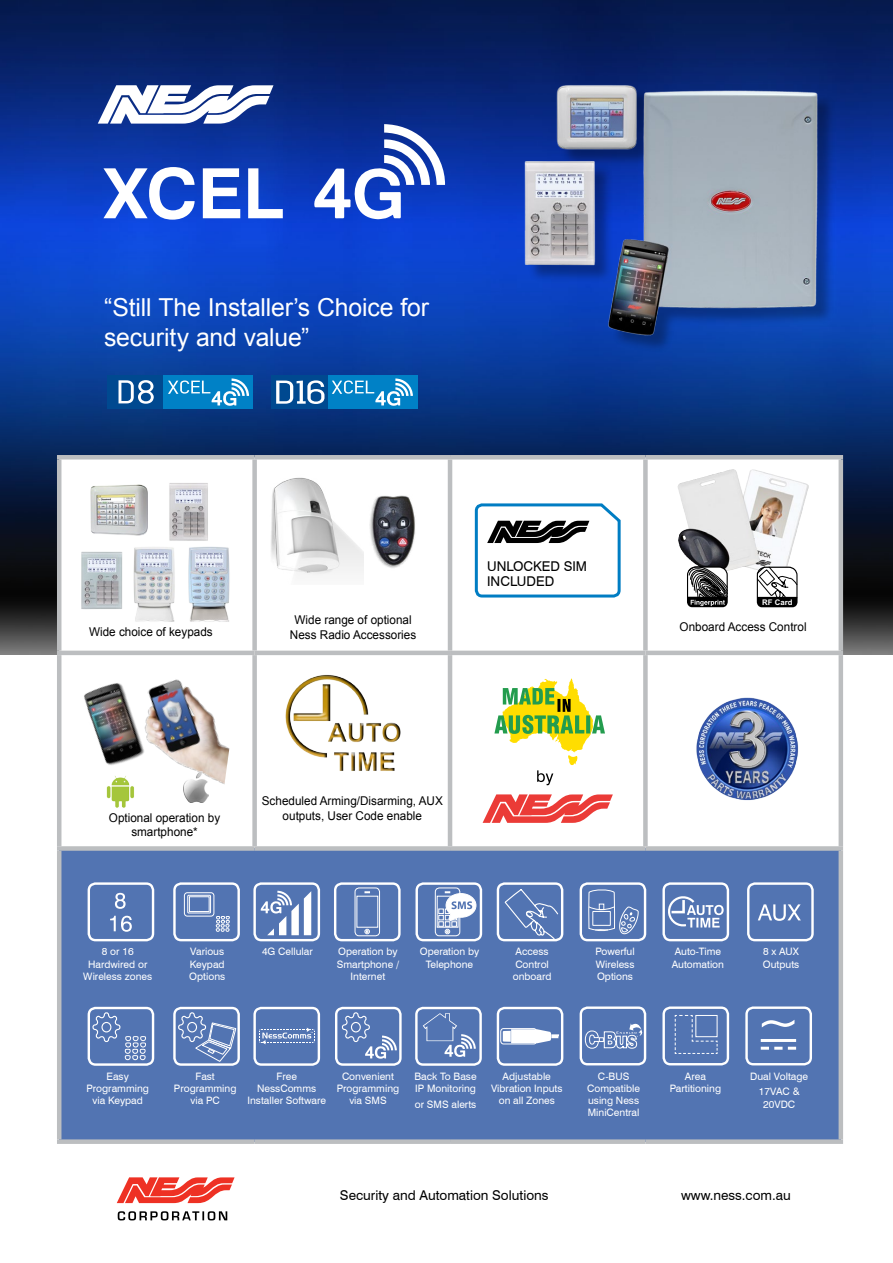
<style>
.page{position:relative;width:893px;height:1263px;background:#fff}
.page>*{position:absolute;margin:0;border:0;box-sizing:border-box;transform-origin:0 0}
.t1{font:700 69.45px "Swiss 721 BT";color:#fff}
.t2{font:24.75px/29.7px "Arial";letter-spacing:-.005em;color:#fff}
.t3{font:13.5px/15.1px "Swiss 721 BT";color:#000}
.t4{font:12.15px/14.5px "Arial";color:#000;text-align:center}
.t5{font:10.2px/12.3px "Swiss 721 BT";color:#fff;text-align:center}
.t6{font:700 7.8px "Arial";color:#fff}
</style>
<div class="page">
<img style="left:0;top:0;width:893px;height:655px">
<svg style="left:61px;top:459px;width:778px;height:387px"></svg>
<div style="left:59px;top:848px;width:782px;height:294px;background:#5274b2"></div>
<hr style="left:57px;top:455px;width:198px;height:4px;background:#bcbec0">
<hr style="left:57px;top:459px;width:4px;height:192px;background:#bcbec0">
<hr style="left:255px;top:455px;width:195px;height:4px;background:#bcbec0">
<div style="left:252px;top:459px;width:5px;height:192px;background:#bcbec0"></div>
<hr style="left:450px;top:455px;width:195px;height:4px;background:#bcbec0">
<hr style="left:448px;top:459px;width:4px;height:192px;background:#bcbec0">
<hr style="left:645px;top:455px;width:198px;height:4px;background:#bcbec0">
<div style="left:643px;top:459px;width:5px;height:192px;background:#bcbec0"></div>
<hr style="left:839px;top:459px;width:4px;height:192px;background:#bcbec0">
<hr style="left:57px;top:651px;width:198px;height:4px;background:#bcbec0">
<hr style="left:57px;top:655px;width:4px;height:191px;background:#bcbec0">
<hr style="left:255px;top:651px;width:195px;height:4px;background:#bcbec0">
<div style="left:252px;top:655px;width:5px;height:191px;background:#bcbec0"></div>
<hr style="left:450px;top:651px;width:195px;height:4px;background:#bcbec0">
<hr style="left:448px;top:655px;width:4px;height:191px;background:#bcbec0">
<hr style="left:645px;top:651px;width:198px;height:4px;background:#bcbec0">
<div style="left:643px;top:655px;width:5px;height:191px;background:#bcbec0"></div>
<hr style="left:839px;top:655px;width:4px;height:191px;background:#bcbec0">
<div style="left:57px;top:846px;width:198px;height:5px;background:#bcbec0"></div>
<hr style="left:57px;top:851px;width:4px;height:288px;background:#bcbec0">
<div style="left:255px;top:846px;width:195px;height:5px;background:#bcbec0"></div>
<div style="left:450px;top:846px;width:195px;height:5px;background:#bcbec0"></div>
<div style="left:645px;top:846px;width:198px;height:5px;background:#bcbec0"></div>
<hr style="left:839px;top:851px;width:4px;height:288px;background:#bcbec0">
<div style="left:57px;top:1139px;width:198px;height:5px;background:#bcbec0"></div>
<div style="left:255px;top:1139px;width:195px;height:5px;background:#bcbec0"></div>
<div style="left:450px;top:1139px;width:195px;height:5px;background:#bcbec0"></div>
<div style="left:645px;top:1139px;width:198px;height:5px;background:#bcbec0"></div>
<img style="left:126px;top:540px;width:53px;height:91px">
<img style="left:183px;top:540px;width:54px;height:91px">
<img style="left:84px;top:482px;width:68px;height:55px">
<img style="left:160px;top:475px;width:53px;height:71px">
<img style="left:77px;top:547px;width:54px;height:68px">
<svg style="left:473px;top:502px;width:149px;height:97px"></svg>
<img style="left:677px;top:470px;width:54px;height:107px">
<svg style="left:757px;top:566px;width:40px;height:41px"></svg>
<svg style="left:687px;top:566px;width:43px;height:41px"></svg>
<img style="left:76px;top:665px;width:94px;height:116px">
<img style="left:135px;top:675px;width:103px;height:122px">
<img style="left:100px;top:771px;width:39px;height:41px">
<img style="left:183px;top:771px;width:25px;height:31px">
<img style="left:279px;top:673px;width:128px;height:101px">
<svg style="left:494px;top:678px;width:111px;height:107px"></svg>
<svg style="left:483px;top:794px;width:130px;height:29px"></svg>
<img style="left:686px;top:691px;width:114px;height:119px">
<svg style="left:117px;top:1177px;width:118px;height:26px"></svg>
<svg style="left:118px;top:1211px;width:109px;height:9px"></svg>
<svg style="left:98px;top:85px;width:175px;height:39px"></svg>
<img style="left:366px;top:485px;width:57px;height:90px">
<img style="left:265px;top:475px;width:98px;height:109px">
<img style="left:509px;top:68px;width:324px;height:283px">
<svg style="left:314px;top:124px;width:131px;height:95px"></svg>
<div style="left:107px;top:375px;width:56px;height:34px;background:#004990"></div>
<div style="left:163px;top:375px;width:90px;height:34px;background:#0081c6"></div>
<svg style="left:119px;top:380px;width:35px;height:24px"></svg>
<svg style="left:168px;top:378px;width:81px;height:28px"></svg>
<div style="left:271px;top:375px;width:57px;height:34px;background:#004990"></div>
<div style="left:329px;top:375px;width:89px;height:34px;background:#0081c6"></div>
<svg style="left:276px;top:380px;width:49px;height:24px"></svg>
<svg style="left:332px;top:378px;width:81px;height:28px"></svg>
<div style="left:497px;top:1007px;width:66px;height:59px;border:2px solid #fff;border-radius:7px"></div>
<div style="left:500px;top:1028px;width:37px;height:16px;border:1px solid #fff;border-radius:3px"></div>
<svg style="left:503px;top:1029px;width:56px;height:14px"></svg>
<div style="left:253px;top:882px;width:67px;height:59px;border:2px solid #fff;border-radius:7px"></div>
<div style="left:334px;top:882px;width:67px;height:59px;border:2px solid #fff;border-radius:7px"></div>
<div style="left:415px;top:882px;width:67px;height:59px;border:2px solid #fff;border-radius:7px"></div>
<div style="left:580px;top:1006px;width:66px;height:59px;border:2px solid #fff;border-radius:7px"></div>
<div style="left:662px;top:1006px;width:67px;height:59px;border:2px solid #fff;border-radius:7px"></div>
<div style="left:745px;top:1006px;width:67px;height:59px;border:2px solid #fff;border-radius:7px"></div>
<div style="left:88px;top:882px;width:66px;height:59px;border:2px solid #fff;border-radius:7px"></div>
<div style="left:88px;top:1007px;width:66px;height:59px;border:2px solid #fff;border-radius:7px"></div>
<div style="left:173px;top:1007px;width:67px;height:59px;border:2px solid #fff;border-radius:7px"></div>
<div style="left:415px;top:1007px;width:67px;height:59px;border:2px solid #fff;border-radius:7px"></div>
<div style="left:335px;top:1007px;width:67px;height:59px;border:2px solid #fff;border-radius:7px"></div>
<div style="left:253px;top:1007px;width:67px;height:59px;border:2px solid #fff;border-radius:7px"></div>
<svg style="left:668px;top:896px;width:56px;height:31px"></svg>
<div style="left:662px;top:882px;width:67px;height:59px;border:2px solid #fff;border-radius:7px"></div>
<div style="left:747px;top:882px;width:67px;height:59px;border:2px solid #fff;border-radius:7px"></div>
<svg style="left:758px;top:904px;width:43px;height:17px"></svg>
<svg style="left:110px;top:916px;width:22px;height:16px"></svg>
<svg style="left:115px;top:893px;width:11px;height:16px"></svg>
<div style="left:355px;top:888px;width:25px;height:48px;border:1px solid #fff;border-radius:4px"></div>
<svg style="left:364px;top:891px;width:6px;height:2px"></svg>
<svg style="left:365px;top:929px;width:5px;height:5px"></svg>
<div style="left:357px;top:896px;width:21px;height:31px;border:1px solid #fff"></div>
<div style="left:497px;top:882px;width:66px;height:59px;border:2px solid #fff;border-radius:7px"></div>
<svg style="left:504px;top:889px;width:55px;height:51px"></svg>
<div style="left:580px;top:882px;width:66px;height:59px;border:2px solid #fff;border-radius:7px"></div>
<svg style="left:588px;top:889px;width:51px;height:53px"></svg>
<svg style="left:259px;top:1027px;width:56px;height:17px"></svg>
<div style="left:435px;top:888px;width:25px;height:48px;border:1px solid #fff;border-radius:4px"></div>
<div style="left:437px;top:896px;width:21px;height:31px;border:1px solid #fff"></div>
<svg style="left:91px;top:1009px;width:55px;height:51px"></svg>
<div style="left:173px;top:882px;width:67px;height:59px;border:2px solid #fff;border-radius:7px"></div>
<svg style="left:216px;top:916px;width:14px;height:16px"></svg>
<div style="left:184px;top:892px;width:30px;height:24px;border:1px solid #fff;border-radius:3px"></div>
<div style="left:188px;top:895px;width:23px;height:18px;border:1px solid #fff"></div>
<div style="left:189px;top:897px;width:20px;height:15px;border:1px solid #fff"></div>
<svg style="left:177px;top:1009px;width:60px;height:53px"></svg>
<svg style="left:585px;top:1023px;width:58px;height:26px"></svg>
<hr style="left:761px;top:1039px;width:35px;height:3px;background:#fff">
<svg style="left:761px;top:1047px;width:35px;height:3px"></svg>
<svg style="left:762px;top:1020px;width:32px;height:7px"></svg>
<svg style="left:674px;top:1015px;width:44px;height:39px"></svg>
<div style="left:695px;top:1015px;width:23px;height:22px;border:1px solid #fff"></div>
<svg style="left:341px;top:1009px;width:56px;height:50px"></svg>
<svg style="left:439px;top:891px;width:38px;height:43px"></svg>
<svg style="left:261px;top:891px;width:50px;height:44px"></svg>
<svg style="left:423px;top:1013px;width:53px;height:44px"></svg>
<h1 class="t1" style="left:104px;top:151px;width:181px">XCEL</h1>
<h2 class="t2" style="left:104px;top:293px;width:327px">“Still The Installer’s Choice for security and value”</h2>
<p class="t4" style="left:89px;top:624px;width:125px">Wide choice of keypads</p>
<p class="t4" style="left:290px;top:613px;width:128px">Wide range of optional<br>Ness Radio Accessories</p>
<h3 class="t3" style="left:487px;top:558px;width:101px">UNLOCKED SIM<br>INCLUDED</h3>
<p class="t6" style="left:762px;top:597px;width:32px">RF Card</p>
<p class="t4" style="left:680px;top:619px;width:128px">Onboard Access Control</p>
<p class="t4" style="left:109px;top:810px;width:113px">Optional operation by smartphone*</p>
<p class="t4" style="left:262px;top:794px;width:182px">Scheduled Arming/Disarming, AUX outputs, User Code enable</p>
<p class="t5" style="left:83px;top:945px;width:70px">8 or 16<br>Hardwired or<br>Wireless zones</p>
<p class="t5" style="left:189px;top:945px;width:37px;text-align:justify">Various Keypad Options</p>
<p class="t5" style="left:262px;top:945px;width:52px">4G Cellular</p>
<p class="t5" style="left:337px;top:945px;width:64px">Operation by<br>Smartphone /<br>Internet</p>
<p class="t5" style="left:420px;top:945px;width:61px">Operation by<br>Telephone</p>
<p class="t5" style="left:513px;top:945px;width:40px;text-align:left">Access<br>Control onboard</p>
<p class="t5" style="left:595px;top:945px;width:41px;text-align:justify">Powerful Wireless Options</p>
<p class="t5" style="left:672px;top:945px;width:54px;text-align:left">Auto-Time<br>Automation</p>
<p class="t5" style="left:763px;top:945px;width:38px;text-align:left">8 x AUX<br>Outputs</p>
<p class="t5" style="left:86px;top:1070px;width:64px">Easy<br>Programming via Keypad</p>
<p class="t5" style="left:174px;top:1070px;width:64px">Fast<br>Programming via PC</p>
<p class="t5" style="left:337px;top:1070px;width:64px">Convenient<br>Programming via SMS</p>
<p class="t5" style="left:247px;top:1070px;width:80px">Free<br>NessComms<br>Installer Software</p>
<p class="t5" style="left:414px;top:1070px;width:64px;text-align:left">Back To Base<br>IP Monitoring</p>
<p class="t5" style="left:415px;top:1098px;width:63px">or SMS alerts</p>
<p class="t5" style="left:491px;top:1070px;width:73px">Adjustable<br>Vibration Inputs on all Zones</p>
<p class="t5" style="left:587px;top:1070px;width:54px">C-BUS<br>Compatible using Ness<br>MiniCentral</p>
<p class="t5" style="left:670px;top:1070px;width:53px">Area<br>Partitioning</p>
<p class="t5" style="left:750px;top:1068px;width:59px;line-height:15.8px">Dual Voltage<br>17VAC &amp;</p>
<p class="t5" style="left:763px;top:1098px;width:34px">20VDC</p>
<h3 class="t3" style="left:340px;top:1188px;width:210px">Security and Automation Solutions</h3>
<h3 class="t3" style="left:681px;top:1188px;width:111px">www.ness.com.au</h3>
</div>
